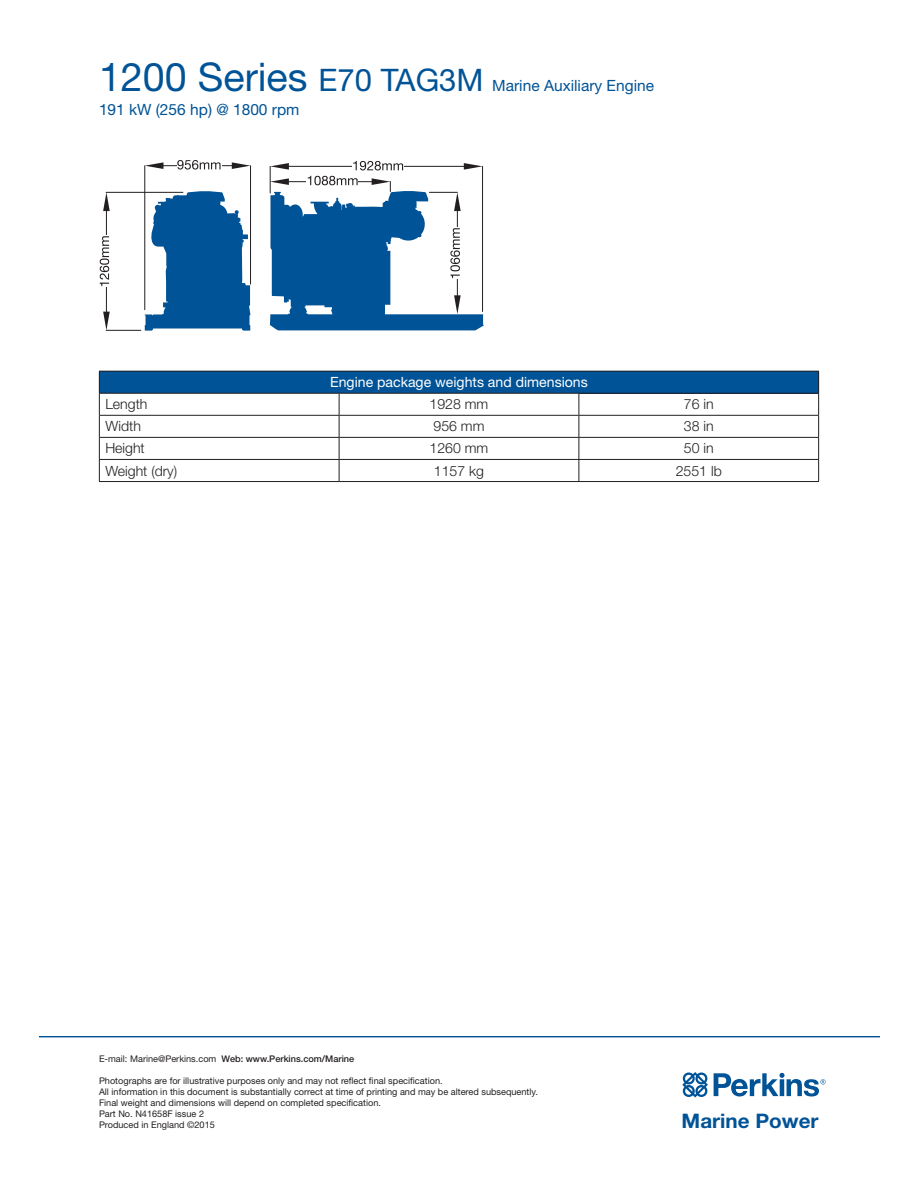
<style>
.page{position:relative;width:918px;height:1188px;background:#fff}
.page>*{position:absolute;margin:0;border:0;box-sizing:border-box;transform-origin:0 0}
.t1{font:700 19.95px "Helvetica Neue";color:#005396}
.t2{font:15.45px/23.4px "Helvetica Neue";color:#005396}
.t3{font:300 14.1px "Helvetica Neue";color:#231f20}
.t4{font:14.1px "Helvetica Neue";color:#fff}
.t5{font:9.15px/10.9px "Helvetica Neue";color:#231f20}
.t6{font:500 9.15px "Helvetica Neue";color:#231f20}
.s1{font-size:39.45px}
.s2{font-size:31.05px}
.s3{font-weight:400}
</style>
<div class="page">
<svg style="left:682px;top:1072px;width:144px;height:26px"></svg>
<hr style="left:39px;top:1036px;width:840px;height:1px;background:#005396">
<div style="left:99px;top:371px;width:720px;height:22px;background:#005396"></div>
<hr style="left:579px;top:393px;width:240px;height:1px;background:#231f20">
<hr style="left:579px;top:415px;width:240px;height:1px;background:#231f20">
<hr style="left:579px;top:437px;width:240px;height:1px;background:#231f20">
<hr style="left:339px;top:459px;width:480px;height:1px;background:#231f20">
<hr style="left:99px;top:371px;width:240px;height:1px;background:#231f20">
<hr style="left:339px;top:371px;width:480px;height:1px;background:#231f20">
<svg style="left:99px;top:372px;width:481px;height:110px"></svg>
<svg style="left:818px;top:372px;width:1px;height:109px"></svg>
<hr style="left:339px;top:481px;width:480px;height:1px;background:#231f20">
<hr style="left:106px;top:192px;width:77px;height:1px;background:#231f20">
<hr style="left:106px;top:330px;width:35px;height:1px;background:#231f20">
<svg style="left:103px;top:192px;width:7px;height:19px"></svg>
<svg style="left:103px;top:312px;width:7px;height:18px"></svg>
<hr style="left:106px;top:209px;width:1px;height:104px;background:#231f20">
<hr style="left:250px;top:166px;width:1px;height:118px;background:#231f20">
<svg style="left:145px;top:162px;width:19px;height:7px"></svg>
<svg style="left:232px;top:162px;width:19px;height:7px"></svg>
<hr style="left:162px;top:165px;width:72px;height:1px;background:#231f20">
<svg style="left:177px;top:160px;width:44px;height:10px"></svg>
<div style="left:99px;top:235px;width:15px;height:52px;background:#fff"></div>
<svg style="left:100px;top:236px;width:9px;height:50px"></svg>
<svg style="left:145px;top:191px;width:105px;height:140px"></svg>
<hr style="left:144px;top:166px;width:1px;height:144px;background:#231f20">
<svg style="left:270px;top:161px;width:214px;height:169px"></svg>
<h2 class="t2" style="left:99px;top:76px;width:557px"><span class="s1">1200 Series</span> <span class="s2">E70 TAG3M</span> Marine Auxiliary Engine<br>191 kW (256 hp) @ 1800 rpm</h2>
<h3 class="t4" style="left:330px;top:377px;width:259px">Engine package weights and dimensions</h3>
<h3 class="t3" style="left:105px;top:399px;width:44px">Length</h3>
<h3 class="t3" style="left:430px;top:399px;width:60px">1928 mm</h3>
<h3 class="t3" style="left:684px;top:399px;width:31px">76 in</h3>
<h3 class="t3" style="left:105px;top:421px;width:37px">Width</h3>
<h3 class="t3" style="left:434px;top:421px;width:52px">956 mm</h3>
<h3 class="t3" style="left:684px;top:421px;width:31px">38 in</h3>
<h3 class="t3" style="left:105px;top:443px;width:41px">Height</h3>
<h3 class="t3" style="left:430px;top:443px;width:60px">1260 mm</h3>
<h3 class="t3" style="left:684px;top:443px;width:31px">50 in</h3>
<h3 class="t3" style="left:105px;top:465px;width:73px">Weight (dry)</h3>
<h3 class="t3" style="left:434px;top:465px;width:52px">1157 kg</h3>
<h3 class="t3" style="left:676px;top:465px;width:48px">2551 lb</h3>
<p class="t6" style="left:99px;top:1055px;width:257px"><span class="s3">E-mail: Marine@Perkins.com</span> Web: www.Perkins.com/Marine</p>
<p class="t5" style="left:99px;top:1076px;width:441px">Photographs are for illustrative purposes only and may not reflect final specification.<br>All information in this document is substantially correct at time of printing and may be altered subsequently.<br>Final weight and dimensions will depend on completed specification.<br>Part No. N41658F issue 2<br>Produced in England ©2015</p>
<h1 class="t1" style="left:682px;top:1114px;width:138px">Marine Power</h1>
</div>
